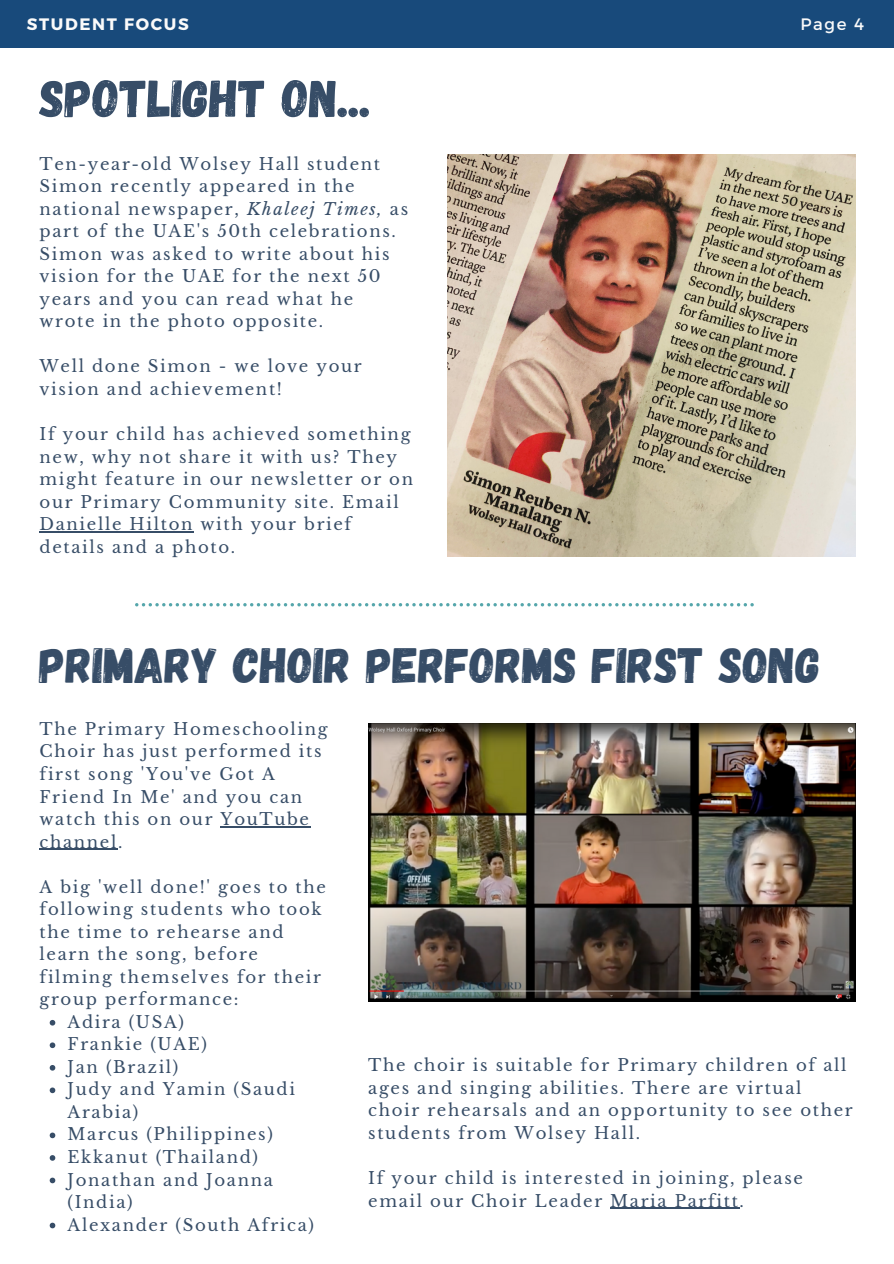
<style>
.page{position:relative;width:894px;height:1264px;background:#fff}
.page>*{position:absolute;margin:0;border:0;box-sizing:border-box;transform-origin:0 0}
.t1{font:52.5px "Gagalin";color:#374d67}
.t2{font:49.5px "Gagalin";color:#374d67}
.t3{font:16.5px/22.5px "Libre Baskerville";letter-spacing:.1em;color:#374d67}
.t4{font:700 16.5px "Montserrat";letter-spacing:.1em;color:#fafafa}
.t5{font:16.5px "Montserrat";color:#fafafa}
.s1{font-style:italic}
</style>
<div class="page">
<div style="left:0;top:0;width:893px;height:47px;background:#184a7b"></div>
<hr style="left:40px;top:531px;width:154px;height:1px;background:#374d67">
<img style="left:447px;top:154px;width:407px;height:402px">
<svg style="left:135px;top:603px;width:618px;height:3px"></svg>
<svg style="left:50px;top:1019px;width:5px;height:6px"></svg>
<svg style="left:50px;top:1042px;width:5px;height:6px"></svg>
<svg style="left:50px;top:1065px;width:5px;height:5px"></svg>
<svg style="left:50px;top:1087px;width:5px;height:6px"></svg>
<svg style="left:50px;top:1132px;width:5px;height:6px"></svg>
<svg style="left:50px;top:1155px;width:5px;height:5px"></svg>
<svg style="left:50px;top:1177px;width:5px;height:6px"></svg>
<svg style="left:50px;top:1222px;width:5px;height:6px"></svg>
<hr style="left:220px;top:826px;width:90px;height:1px;background:#374d67">
<hr style="left:40px;top:848px;width:78px;height:1px;background:#374d67">
<img style="left:368px;top:724px;width:486px;height:277px">
<hr style="left:610px;top:1207px;width:129px;height:1px;background:#374d67">
<p class="t4" style="left:27px;top:14px;width:163px">STUDENT FOCUS</p>
<p class="t5" style="left:800px;top:14px;width:65px">Page 4</p>
<p class="t1" style="left:40px;top:64px;width:333px">SPOTLIGHT ON...</p>
<p class="t3" style="left:40px;top:153px;width:370px">Ten-year-old Wolsey Hall student<br>Simon recently appeared in the national newspaper, <span class="s1">Khaleej Times,</span> as part of the UAE's 50th celebrations.<br>Simon was asked to write about his vision for the UAE for the next 50 years and you can read what he wrote in the photo opposite.</p>
<p class="t3" style="left:40px;top:355px;width:323px">Well done Simon - we love your vision and achievement!</p>
<p class="t3" style="left:40px;top:423px;width:375px">If your child has achieved something new, why not share it with us? They might feature in our newsletter or on our Primary Community site. Email<br>Danielle Hilton with your brief details and a photo.</p>
<p class="t2" style="left:40px;top:633px;width:782px">PRIMARY CHOIR PERFORMS FIRST SONG</p>
<p class="t3" style="left:40px;top:718px;width:290px">The Primary Homeschooling<br>Choir has just performed its first song 'You've Got A<br>Friend In Me' and you can watch this on our YouTube channel.</p>
<p class="t3" style="left:40px;top:875px;width:288px">A big 'well done!' goes to the following students who took the time to rehearse and learn the song, before filming themselves for their group performance:</p>
<p class="t3" style="left:68px;top:1010px;width:118px">Adira (USA)</p>
<p class="t3" style="left:68px;top:1033px;width:141px">Frankie (UAE)</p>
<p class="t3" style="left:68px;top:1055px;width:112px">Jan (Brazil)</p>
<p class="t3" style="left:68px;top:1078px;width:229px">Judy and Yamin (Saudi<br>Arabia)</p>
<p class="t3" style="left:68px;top:1123px;width:207px">Marcus (Philippines)</p>
<p class="t3" style="left:68px;top:1145px;width:192px">Ekkanut (Thailand)</p>
<p class="t3" style="left:68px;top:1168px;width:207px">Jonathan and Joanna (India)</p>
<p class="t3" style="left:68px;top:1213px;width:248px">Alexander (South Africa)</p>
<p class="t3" style="left:368px;top:1054px;width:486px">The choir is suitable for Primary children of all ages and singing abilities. There are virtual choir rehearsals and an opportunity to see other students from Wolsey Hall.</p>
<p class="t3" style="left:368px;top:1166px;width:436px">If your child is interested in joining, please email our Choir Leader Maria Parfitt.</p>
</div>
